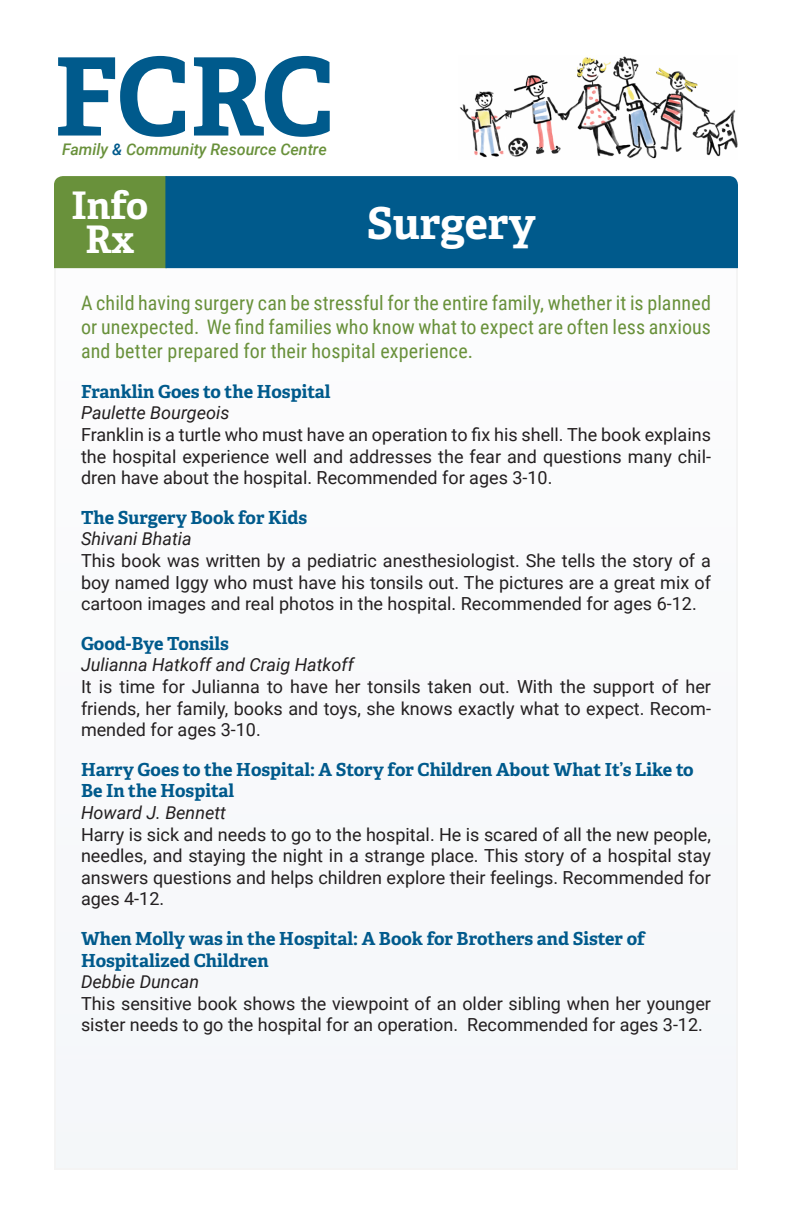
<style>
.page{position:relative;width:792px;height:1224px;background:#fff}
.page>*{position:absolute;margin:0;border:0;box-sizing:border-box;transform-origin:0 0}
.FCRC_Logo{font:700 108px "Adelle Basic";color:#005a8c}
.Rx_Title_Two_Lines{font:700 44px "Adelle Basic";letter-spacing:-.005em;color:#fff}
.INFO_Rx{font:700 38px "Adelle Basic";color:#fff}
.RX_Intro{font:20px/24px "Roboto Condensed";letter-spacing:.01em;color:#69913b;text-align:justify}
.Description{font:18px/21.6px "Roboto";color:#231f20;text-align:justify}
.Resource_Title{font:700 18px/21.6px "Adelle Basic";color:#005a8c}
.Author{font:italic 18px "Roboto";color:#231f20}
.FCRC_Tagline{font:italic 500 16px "Roboto";color:#69913b}
.s1{color:#005a8c}
</style>
<div class="page">
<img style="left:459px;top:56px;width:279px;height:103px">
<div style="left:55px;top:239px;width:682px;height:930px;background:#f8f9fb"></div>
<div style="left:54px;top:176px;width:111px;height:92px;background:#69913b"></div>
<div style="left:165px;top:176px;width:573px;height:92px;background:#005a8c"></div>
<p class="FCRC_Logo" style="left:54px;top:28px;width:282px">FCRC</p>
<p class="FCRC_Tagline" style="left:62px;top:138px;width:266px">Family <span class="s1">&amp;</span> Community Resource Centre</p>
<p class="INFO_Rx" style="left:72px;top:182px;width:78px">Info</p>
<p class="INFO_Rx" style="left:85px;top:216px;width:51px">Rx</p>
<p class="Rx_Title_Two_Lines" style="left:367px;top:195px;width:170px">Surgery</p>
<p class="RX_Intro" style="left:81px;top:290px;width:632px">A child having surgery can be stressful for the entire family, whether it is planned or unexpected. We find families who know what to expect are often less anxious and better prepared for their hospital experience.</p>
<p class="Resource_Title" style="left:81px;top:381px;width:251px">Franklin Goes to the Hospital</p>
<p class="Author" style="left:81px;top:400px;width:150px">Paulette Bourgeois</p>
<p class="Description" style="left:81px;top:423px;width:632px">Franklin is a turtle who must have an operation to fix his shell. The book explains the hospital experience well and addresses the fear and questions many chil&shy;dren have about the hospital. Recommended for ages 3-10.</p>
<p class="Resource_Title" style="left:81px;top:507px;width:228px">The Surgery Book for Kids</p>
<p class="Author" style="left:81px;top:526px;width:112px">Shivani Bhatia</p>
<p class="Description" style="left:81px;top:549px;width:631px">This book was written by a pediatric anesthesiologist. She tells the story of a boy named Iggy who must have his tonsils out. The pictures are a great mix of cartoon images and real photos in the hospital. Recommended for ages 6-12.</p>
<p class="Resource_Title" style="left:81px;top:633px;width:149px">Good-Bye Tonsils</p>
<p class="Author" style="left:81px;top:652px;width:274px">Julianna Hatkoff and Craig Hatkoff</p>
<p class="Description" style="left:81px;top:675px;width:632px">It is time for Julianna to have her tonsils taken out. With the support of her friends, her family, books and toys, she knows exactly what to expect. Recom&shy;mended for ages 3-10.</p>
<p class="Resource_Title" style="left:81px;top:759px;width:614px">Harry Goes to the Hospital: A Story for Children About What It’s Like to<br>Be In the Hospital</p>
<p class="Author" style="left:81px;top:800px;width:147px">Howard J. Bennett</p>
<p class="Description" style="left:81px;top:823px;width:632px">Harry is sick and needs to go to the hospital. He is scared of all the new people, needles, and staying the night in a strange place. This story of a hospital stay answers questions and helps children explore their feelings. Recommended for ages 4-12.</p>
<p class="Resource_Title" style="left:81px;top:928px;width:566px">When Molly was in the Hospital: A Book for Brothers and Sister of<br>Hospitalized Children</p>
<p class="Author" style="left:81px;top:969px;width:120px">Debbie Duncan</p>
<p class="Description" style="left:81px;top:992px;width:631px">This sensitive book shows the viewpoint of an older sibling when her younger sister needs to go the hospital for an operation. Recommended for ages 3-12.</p>
</div>
